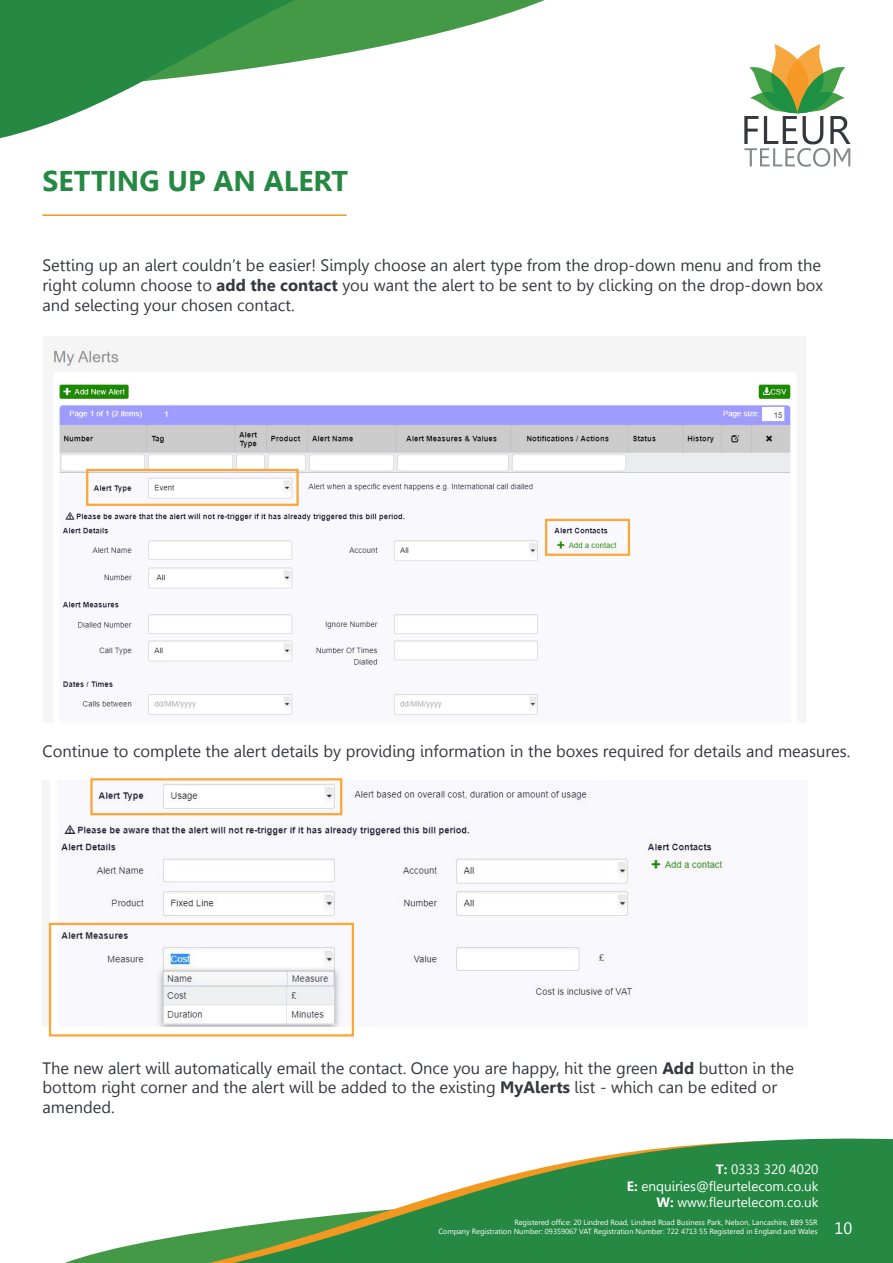
<style>
.page{position:relative;width:893px;height:1263px;background:#fff}
.page>*{position:absolute;margin:0;border:0;box-sizing:border-box;transform-origin:0 0}
.t1{font:700 28.5px "Leelawadee";color:#258943}
.t2{font:16.5px/19.8px "Leelawadee";color:#35383d;text-align:justify}
.t3{font:13.5px/16.2px "Leelawadee";color:#fff;text-align:right}
.t4{font:7.5px/9px "Leelawadee";color:#fff}
.s1{font-weight:700}
.s2{font-size:16.5px}
</style>
<div class="page">
<svg style="left:497px;top:0;width:48px;height:17px"></svg>
<svg style="left:0;top:0;width:497px;height:139px"></svg>
<svg style="left:744px;top:44px;width:106px;height:123px"></svg>
<svg style="left:65px;top:1138px;width:828px;height:125px;fill:#258943"></svg>
<hr style="left:43px;top:214px;width:304px;height:2px;background:#f29821">
<img style="left:44px;top:336px;width:762px;height:379px">
<div style="left:86px;top:469px;width:213px;height:37px;border:2px solid #fca635"></div>
<div style="left:545px;top:519px;width:85px;height:37px;border:2px solid #fca635"></div>
<img style="left:47px;top:781px;width:677px;height:245px">
<div style="left:90px;top:778px;width:252px;height:37px;border:2px solid #fca635"></div>
<div style="left:49px;top:923px;width:305px;height:113px;border:2px solid #fca635"></div>
<p class="t1" style="left:43px;top:164px;width:307px">SETTING UP AN ALERT</p>
<p class="t2" style="left:43px;top:255px;width:782px">Setting up an alert couldn’t be easier! Simply choose an alert type from the drop-down menu and from the right column choose to <span class="s1">add the contact</span> you want the alert to be sent to by clicking on the drop-down box and selecting your chosen contact.</p>
<p class="t2" style="left:43px;top:741px;width:809px">Continue to complete the alert details by providing information in the boxes required for details and measures.</p>
<p class="t2" style="left:43px;top:1058px;width:753px;text-align:left">The new alert will automatically email the contact. Once you are happy, hit the green <span class="s1">Add</span> button in the bottom right corner and the alert will be added to the existing <span class="s1">MyAlerts</span> list - which can be edited or amended.</p>
<p class="t3" style="left:627px;top:1162px;width:193px"><span class="s1">T:</span> 0333 320 4020<br><span class="s1">E:</span> enquiries@fleurtelecom.co.uk<br><span class="s1">W:</span> www.fleurtelecom.co.uk</p>
<p class="t4" style="left:438px;top:1218px;width:415px;text-indent:76px">Registered office: 20 Lindred Road, Lindred Road Business Park, Nelson, Lancashire, BB9 5SR<br>Company Registration Number: 09359067 VAT Registration Number: 722 4713 55 Registered in England and Wales <span class="s2">10</span></p>
</div>
